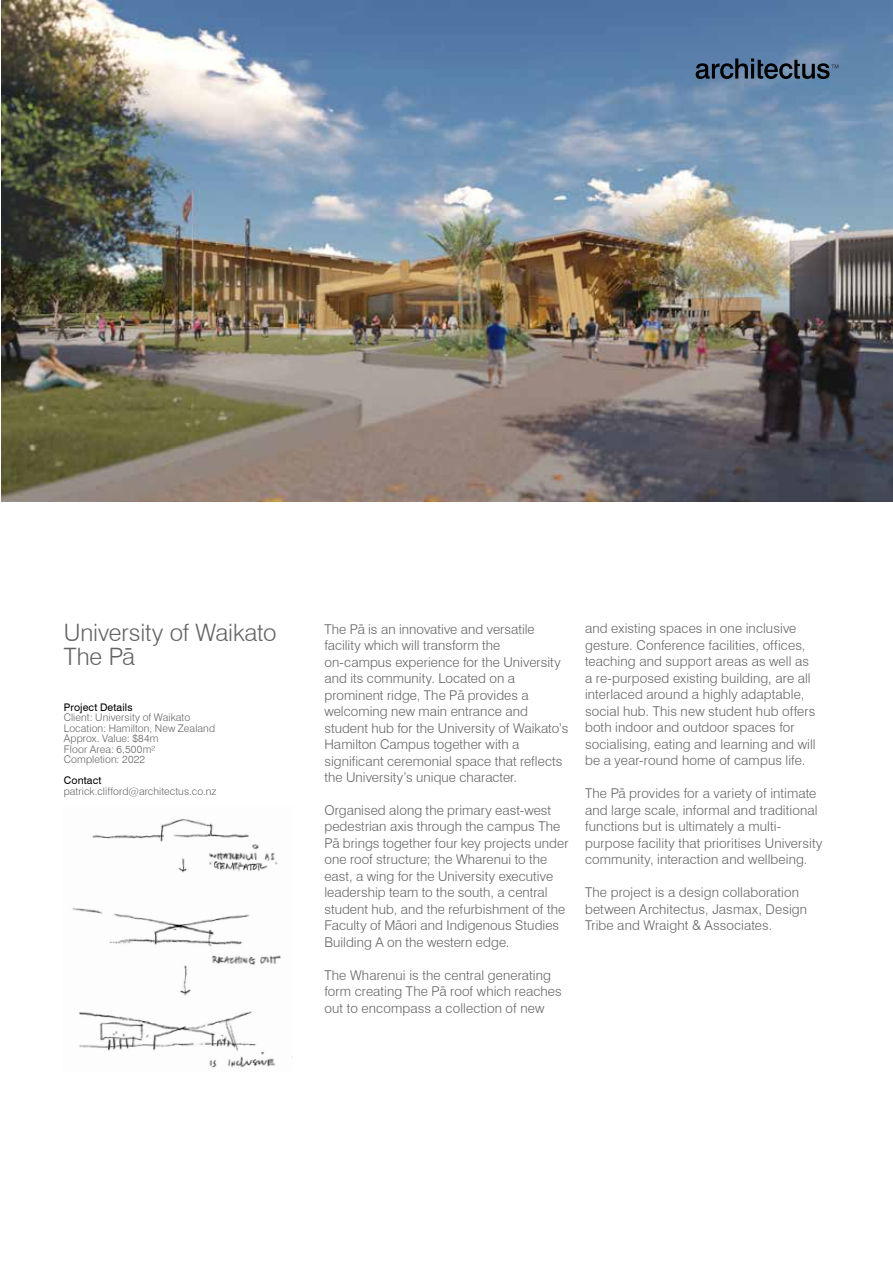
<style>
.page{position:relative;width:893px;height:1263px;background:#fff}
.page>*{position:absolute;margin:0;border:0;box-sizing:border-box;transform-origin:0 0}
.t1{font:300 24px/24px "Swiss 721 BT";letter-spacing:-.005em;color:#636466}
.t2{font:300 13.5px/16.5px "Swiss 721 BT";letter-spacing:.005em;color:#636466}
.t3{font:300 10.5px/10.5px "Swiss 721 BT";letter-spacing:.01em;color:#636466}
.t4{font:10.5px "Swiss 721 BT";letter-spacing:.015em;color:#000}
</style>
<div class="page">
<img style="left:1px;top:0;width:892px;height:502px">
<img style="left:72px;top:819px;width:221px;height:249px">
<svg style="left:696px;top:58px;width:142px;height:21px"></svg>
<h1 class="t1" style="left:64px;top:621px;width:214px">University of Waikato<br>The P¯a</h1>
<p class="t4" style="left:64px;top:701px;width:70px">Project Details</p>
<p class="t3" style="left:64px;top:712px;width:153px">Client: University of Waikato<br>Location: Hamilton, New Zealand<br>Approx. Value: $84m<br>Floor Area: 6,500m²<br>Completion: 2022</p>
<p class="t4" style="left:64px;top:774px;width:39px">Contact</p>
<p class="t3" style="left:64px;top:786px;width:154px">patrick.clifford@architectus.co.nz</p>
<p class="t2" style="left:324px;top:620px;width:245px">The Pa¯ is an innovative and versatile facility which will transform the on-campus experience for the University and its community. Located on a prominent ridge, The Pa¯ provides a welcoming new main entrance and student hub for the University of Waikato’s Hamilton Campus together with a significant ceremonial space that reflects the University’s unique character.</p>
<p class="t2" style="left:324px;top:802px;width:246px">Organised along the primary east-west pedestrian axis through the campus The Pa¯ brings together four key projects under one roof structure; the Wharenui to the east, a wing for the University executive leadership team to the south, a central student hub, and the refurbishment of the Faculty of M¯aori and Indigenous Studies Building A on the western edge.</p>
<p class="t2" style="left:324px;top:967px;width:239px">The Wharenui is the central generating form creating The P¯a roof which reaches out to encompass a collection of new</p>
<p class="t2" style="left:585px;top:620px;width:232px">and existing spaces in one inclusive gesture. Conference facilities, offices, teaching and support areas as well as a re-purposed existing building, are all interlaced around a highly adaptable, social hub. This new student hub offers both indoor and outdoor spaces for socialising, eating and learning and will be a year-round home of campus life.</p>
<p class="t2" style="left:585px;top:785px;width:239px">The P¯a provides for a variety of intimate and large scale, informal and traditional functions but is ultimately a multi&shy;purpose facility that prioritises University community, interaction and wellbeing.</p>
<p class="t2" style="left:585px;top:884px;width:224px">The project is a design collaboration between Architectus, Jasmax, Design<br>Tribe and Wraight &amp; Associates.</p>
</div>
